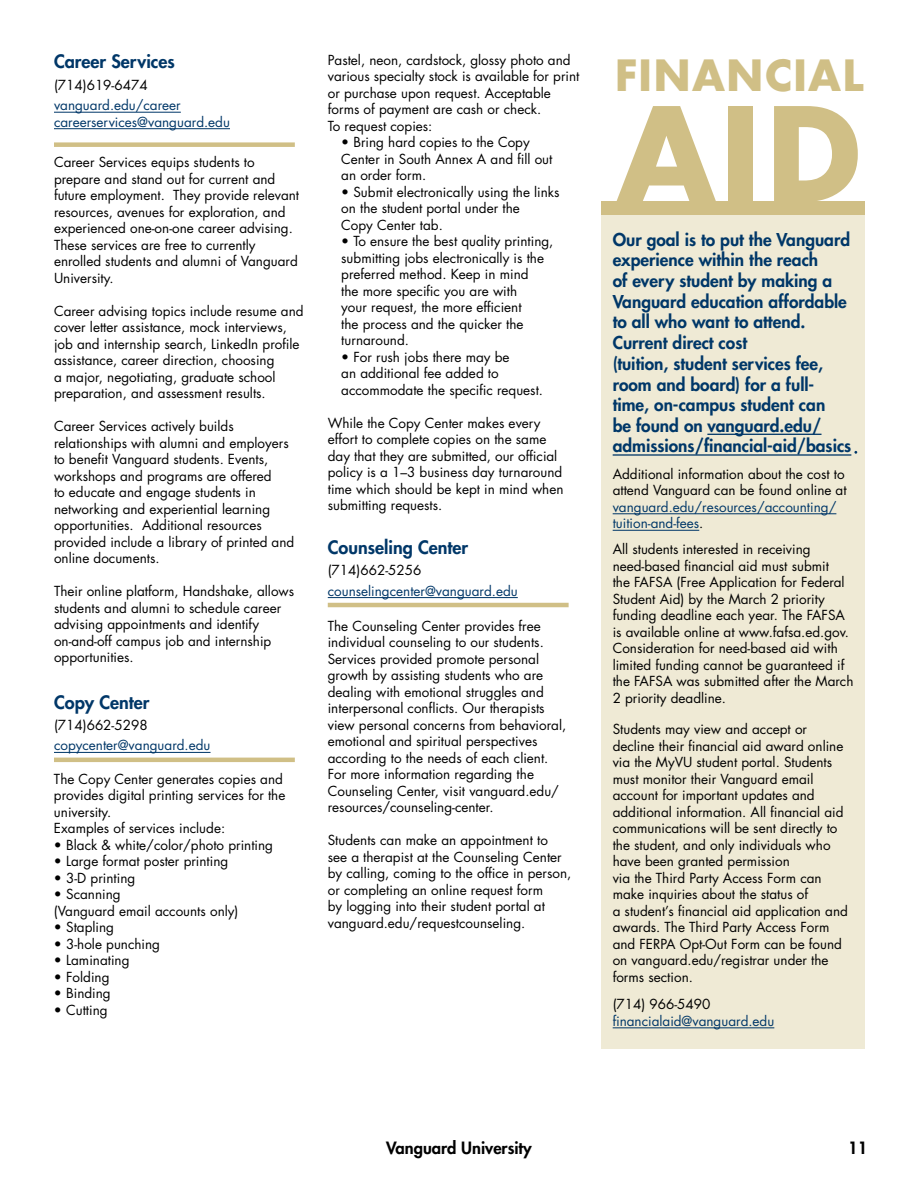
<style>
.page{position:relative;width:918px;height:1188px;background:#fff}
.page>*{position:absolute;margin:0;border:0;box-sizing:border-box;transform-origin:0 0}
.t1{font:700 143.1px "Futura PT";color:#d0bf86}
.t2{font:700 47.4px "Futura PT";letter-spacing:.01em;color:#d0bf86}
.t3{font:800 18px "Futura";color:#003768}
.t4{font:800 17.25px/20.7px "Futura";color:#003768}
.t5{font:800 16.5px "Futura";color:#000}
.t6{font:13.5px/16.5px "Futura";color:#000}
.t7{font:13.5px/16.5px "Futura";color:#003768}
.s1{color:#000}
</style>
<div class="page">
<div style="left:602px;top:202px;width:263px;height:13px;background:#d0bf86"></div>
<div style="left:602px;top:215px;width:263px;height:834px;background:#efead5"></div>
<hr style="left:54px;top:128px;width:176px;height:1px;background:#003768">
<hr style="left:54px;top:112px;width:127px;height:1px;background:#003768">
<hr style="left:54px;top:752px;width:157px;height:1px;background:#003768">
<hr style="left:328px;top:597px;width:190px;height:1px;background:#003768">
<hr style="left:613px;top:513px;width:223px;height:1px;background:#003768">
<hr style="left:613px;top:530px;width:86px;height:1px;background:#003768">
<hr style="left:707px;top:434px;width:115px;height:1px;background:#003768">
<hr style="left:613px;top:454px;width:238px;height:2px;background:#003768">
<div style="left:54px;top:142px;width:241px;height:5px;background:#d0bf86"></div>
<hr style="left:54px;top:758px;width:241px;height:4px;background:#d0bf86">
<hr style="left:328px;top:603px;width:241px;height:4px;background:#d0bf86">
<hr style="left:613px;top:1027px;width:161px;height:1px;background:#003768">
<h3 class="t3" style="left:54px;top:50px;width:122px">Career Services</h3>
<p class="t6" style="left:54px;top:77px;width:95px">(714)619-6474</p>
<p class="t7" style="left:54px;top:97px;width:128px">vanguard.edu/career</p>
<p class="t7" style="left:54px;top:113px;width:178px">careerservices@vanguard.edu</p>
<p class="t6" style="left:54px;top:154px;width:247px">Career Services equips students to prepare and stand out for current and future employment. They provide relevant resources, avenues for exploration, and experienced one-on-one career advising.<br>These services are free to currently enrolled students and alumni of Vanguard University.</p>
<p class="t6" style="left:54px;top:302px;width:251px">Career advising topics include resume and cover letter assistance, mock interviews, job and internship search, LinkedIn profile assistance, career direction, choosing<br>a major, negotiating, graduate school preparation, and assessment results.</p>
<p class="t6" style="left:54px;top:418px;width:242px">Career Services actively builds relationships with alumni and employers to benefit Vanguard students. Events, workshops and programs are offered<br>to educate and engage students in networking and experiential learning opportunities. Additional resources provided include a library of printed and online documents.</p>
<p class="t6" style="left:54px;top:583px;width:242px">Their online platform, Handshake, allows students and alumni to schedule career advising appointments and identify on-and-off campus job and internship opportunities.</p>
<h3 class="t3" style="left:54px;top:690px;width:97px">Copy Center</h3>
<p class="t6" style="left:54px;top:717px;width:95px">(714)662-5298</p>
<p class="t7" style="left:54px;top:737px;width:158px">copycenter@vanguard.edu</p>
<p class="t6" style="left:54px;top:770px;width:233px">The Copy Center generates copies and provides digital printing services for the university.<br>Examples of services include:</p>
<p class="t6" style="left:54px;top:836px;width:221px">• Black &amp; white/color/photo printing</p>
<p class="t6" style="left:54px;top:853px;width:176px">• Large format poster printing</p>
<p class="t6" style="left:54px;top:869px;width:83px">• 3-D printing</p>
<p class="t6" style="left:54px;top:886px;width:186px">• Scanning<br>(Vanguard email accounts only)</p>
<p class="t6" style="left:54px;top:919px;width:62px">• Stapling</p>
<p class="t6" style="left:54px;top:935px;width:108px">• 3-hole punching</p>
<p class="t6" style="left:54px;top:952px;width:77px">• Laminating</p>
<p class="t6" style="left:54px;top:968px;width:57px">• Folding</p>
<p class="t6" style="left:54px;top:985px;width:58px">• Binding</p>
<p class="t6" style="left:54px;top:1001px;width:55px">• Cutting</p>
<p class="t6" style="left:328px;top:52px;width:253px">Pastel, neon, cardstock, glossy photo and various specialty stock is available for print or purchase upon request. Acceptable forms of payment are cash or check.<br>To request copies:</p>
<p class="t6" style="left:341px;top:134px;width:213px">• Bring hard copies to the Copy<br>Center in South Annex A and fill out an order form.</p>
<p class="t6" style="left:341px;top:184px;width:220px">• Submit electronically using the links on the student portal under the<br>Copy Center tab.</p>
<p class="t6" style="left:341px;top:233px;width:214px">• To ensure the best quality printing, submitting jobs electronically is the preferred method. Keep in mind<br>the more specific you are with<br>your request, the more efficient<br>the process and the quicker the turnaround.</p>
<p class="t6" style="left:341px;top:349px;width:203px">• For rush jobs there may be<br>an additional fee added to accommodate the specific request.</p>
<p class="t6" style="left:328px;top:415px;width:237px">While the Copy Center makes every effort to complete copies on the same day that they are submitted, our official policy is a 1–3 business day turnaround time which should be kept in mind when submitting requests.</p>
<h3 class="t3" style="left:328px;top:535px;width:142px">Counseling Center</h3>
<p class="t6" style="left:328px;top:562px;width:95px">(714)662-5256</p>
<p class="t7" style="left:328px;top:582px;width:192px">counselingcenter@vanguard.edu</p>
<p class="t6" style="left:328px;top:617px;width:240px">The Counseling Center provides free individual counseling to our students.<br>Services provided promote personal growth by assisting students who are dealing with emotional struggles and interpersonal conflicts. Our therapists view personal concerns from behavioral, emotional and spiritual perspectives according to the needs of each client.<br>For more information regarding the Counseling Center, visit vanguard.edu/ resources/counseling-center.</p>
<p class="t6" style="left:328px;top:832px;width:245px">Students can make an appointment to<br>see a therapist at the Counseling Center by calling, coming to the office in person, or completing an online request form<br>by logging into their student portal at vanguard.edu/requestcounseling.</p>
<h2 class="t2" style="left:615px;top:44px;width:251px">FINANCIAL</h2>
<h1 class="t1" style="left:615px;top:61px;width:250px">AID</h1>
<p class="t4" style="left:613px;top:229px;width:239px">Our goal is to put the Vanguard experience within the reach<br>of every student by making a<br>Vanguard education affordable to all who want to attend.<br>Current direct cost<br>(tuition, student services fee, room and board) for a full&shy;time, on-campus student can</p>
<p class="t4" style="left:613px;top:415px;width:240px">be found on vanguard.edu/ admissions/financial-aid/basics</p>
<p class="t6" style="left:613px;top:465px;width:235px">Additional information about the cost to attend Vanguard can be found online at</p>
<p class="t7" style="left:613px;top:498px;width:225px">vanguard.edu/resources/accounting/ tuition-and-fees<span class="s1">.</span></p>
<p class="t6" style="left:613px;top:541px;width:242px">All students interested in receiving need-based financial aid must submit<br>the FAFSA (Free Application for Federal Student Aid) by the March 2 priority funding deadline each year. The FAFSA is available online at www.fafsa.ed.gov.<br>Consideration for need-based aid with limited funding cannot be guaranteed if the FAFSA was submitted after the March 2 priority deadline.</p>
<p class="t6" style="left:613px;top:721px;width:237px">Students may view and accept or decline their financial aid award online via the MyVU student portal. Students must monitor their Vanguard email account for important updates and additional information. All financial aid communications will be sent directly to the student, and only individuals who have been granted permission<br>via the Third Party Access Form can make inquiries about the status of<br>a student’s financial aid application and awards. The Third Party Access Form and FERPA Opt-Out Form can be found on vanguard.edu/registrar under the forms section.</p>
<p class="t6" style="left:613px;top:996px;width:99px">(714) 966-5490</p>
<p class="t7" style="left:613px;top:1012px;width:163px">financialaid@vanguard.edu</p>
<p class="t5" style="left:386px;top:1137px;width:147px">Vanguard University</p>
<p class="t5" style="left:848px;top:1137px;width:21px">11</p>
</div>
